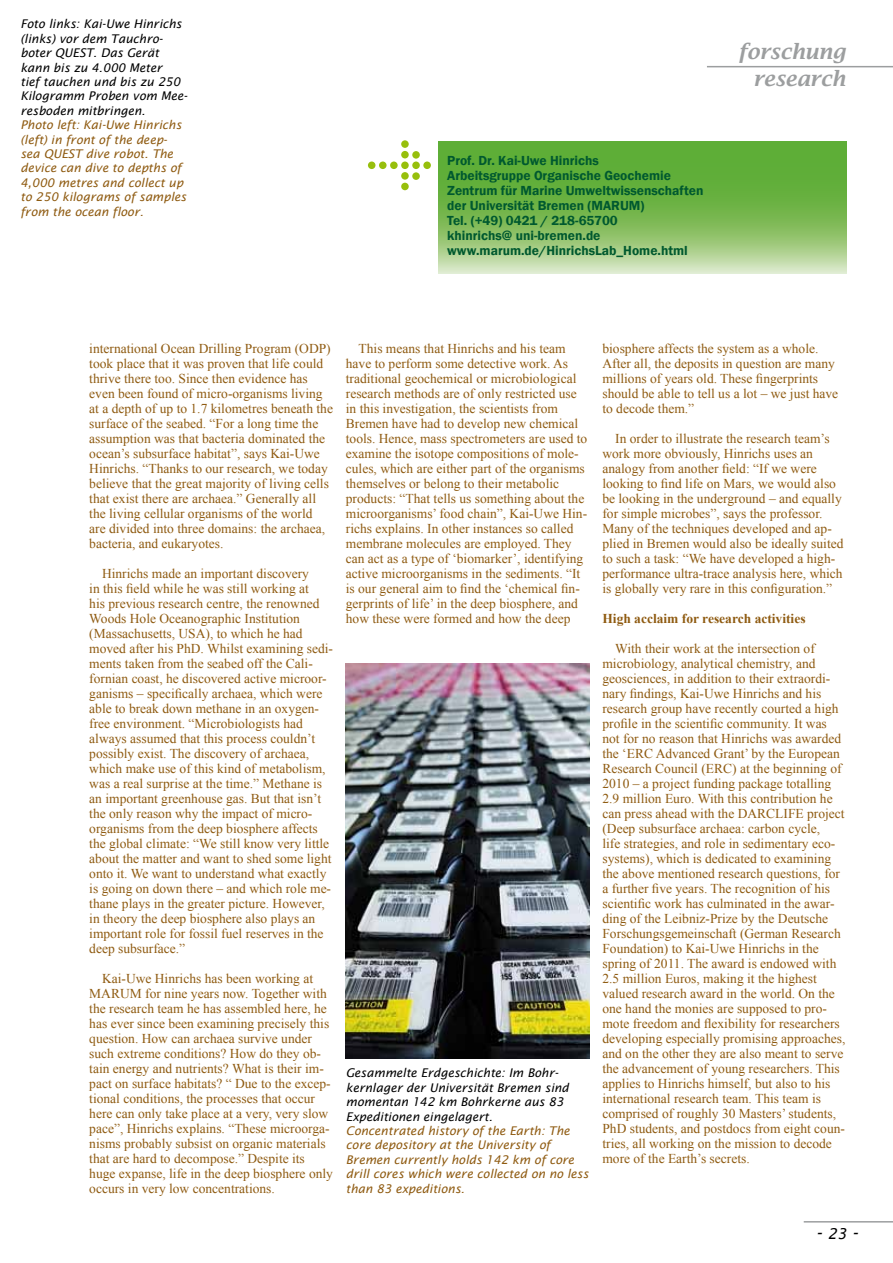
<style>
.page{position:relative;width:893px;height:1263px;background:#fff}
.page>*{position:absolute;margin:0;border:0;box-sizing:border-box;transform-origin:0 0}
.t1{font:italic 600 21px/27px "Lucida Bright";color:#9c9e9f;text-align:right}
.t2{font:italic 18px "Lucida Sans";color:#000}
.t3{font:13.5px/15px "Times New Roman";color:#8f5b11}
.t4{font:600 13.5px/15px "Franklin Gothic";color:#00592f}
.t5{font:700 13.5px "Times New Roman";color:#8f5b11}
.t6{font:italic 12px/14.4px "Lucida Sans";color:#8f5b11}
.t7{font:italic 12px/14.4px "Lucida Sans";color:#000}
.s1{font-size:15px}
</style>
<div class="page">
<hr style="left:804px;top:1221px;width:89px;height:1px;background:#9c9e9f">
<svg style="left:439px;top:141px;width:407px;height:133px;background:#80bc5c"></svg>
<div style="left:412px;top:162px;width:8px;height:7px;background:#97bf0d;border-radius:50%"></div>
<div style="left:390px;top:162px;width:8px;height:7px;background:#97bf0d;border-radius:50%"></div>
<div style="left:379px;top:162px;width:8px;height:7px;background:#97bf0d;border-radius:50%"></div>
<div style="left:368px;top:162px;width:7px;height:7px;background:#97bf0d;border-radius:50%"></div>
<div style="left:423px;top:162px;width:8px;height:7px;background:#97bf0d;border-radius:50%"></div>
<div style="left:412px;top:172px;width:8px;height:8px;background:#97bf0d;border-radius:50%"></div>
<div style="left:412px;top:151px;width:8px;height:8px;background:#97bf0d;border-radius:50%"></div>
<div style="left:401px;top:162px;width:8px;height:7px;background:#97bf0d;border-radius:50%"></div>
<div style="left:401px;top:183px;width:8px;height:7px;background:#97bf0d;border-radius:50%"></div>
<div style="left:401px;top:172px;width:8px;height:8px;background:#97bf0d;border-radius:50%"></div>
<div style="left:401px;top:140px;width:8px;height:8px;background:#97bf0d;border-radius:50%"></div>
<div style="left:401px;top:151px;width:8px;height:7px;background:#97bf0d;border-radius:50%"></div>
<hr style="left:707px;top:66px;width:186px;height:1px;background:#9c9e9f">
<img style="left:346px;top:663px;width:244px;height:396px">
<p class="t7" style="left:20px;top:17px;width:168px">Foto links: Kai-Uwe Hinrichs (links) vor dem Tauchro&shy;boter QUEST. Das Gerät kann bis zu 4.000 Meter<br>tief tauchen und bis zu 250<br>Kilogramm Proben vom Mee&shy;resboden mitbringen.</p>
<p class="t6" style="left:20px;top:118px;width:168px">Photo left: Kai-Uwe Hinrichs (left) in front of the deep&shy;sea QUEST dive robot. The device can dive to depths of<br>4,000 metres and collect up to 250 kilograms of samples from the ocean floor.</p>
<p class="t4" style="left:447px;top:153px;width:258px">Prof. Dr. Kai-Uwe Hinrichs<br>Arbeitsgruppe Organische Geochemie Zentrum für Marine Umweltwissenschaften der Universität Bremen (MARUM)<br>Tel. (+49) 0421 / 218-65700<br>khinrichs@ uni-bremen.de www.marum.de/HinrichsLab_Home.html</p>
<h1 class="t1" style="left:738px;top:38px;width:109px">forschung research</h1>
<p class="t3" style="left:89px;top:340px;width:245px">international Ocean Drilling Program (ODP) took place that it was proven that life could thrive there too. Since then evidence has even been found of micro-organisms living at a depth of up to 1.7 kilometres beneath the surface of the seabed. “For a long time the assumption was that bacteria dominated the ocean’s subsurface habitat”, says Kai-Uwe Hinrichs. “Thanks to our research, we today believe that the great majority of living cells that exist there are archaea.” Generally all the living cellular organisms of the world<br>are divided into three domains: the archaea, bacteria, and eukaryotes.</p>
<p class="t3" style="left:89px;top:565px;width:245px;text-indent:13px">Hinrichs made an important discovery<br>in this field while he was still working at<br>his previous research centre, the renowned Woods Hole Oceanographic Institution (Massachusetts, USA), to which he had moved after his PhD. Whilst examining sedi&shy;ments taken from the seabed off the Cali&shy;fornian coast, he discovered active microor&shy;ganisms – specifically archaea, which were able to break down methane in an oxygen&shy;free environment. “Microbiologists had always assumed that this process couldn’t possibly exist. The discovery of archaea, which make use of this kind of metabolism, was a real surprise at the time.” Methane is an important greenhouse gas. But that isn’t the only reason why the impact of micro&shy;organisms from the deep biosphere affects the global climate: “We still know very little about the matter and want to shed some light onto it. We want to understand what exactly is going on down there – and which role me&shy;thane plays in the greater picture. However, in theory the deep biosphere also plays an important role for fossil fuel reserves in the deep subsurface.”</p>
<p class="t3" style="left:89px;top:970px;width:245px;text-indent:13px">Kai-Uwe Hinrichs has been working at MARUM for nine years now. Together with the research team he has assembled here, he has ever since been examining precisely this question. How can archaea survive under such extreme conditions? How do they ob&shy;tain energy and nutrients? What is their im&shy;pact on surface habitats? “ Due to the excep&shy;tional conditions, the processes that occur here can only take place at a very, very slow pace”, Hinrichs explains. “These microorga&shy;nisms probably subsist on organic materials that are hard to decompose.” Despite its huge expanse, life in the deep biosphere only occurs in very low concentrations.</p>
<p class="t3" style="left:346px;top:341px;width:243px;text-indent:13px">This means that Hinrichs and his team have to perform some detective work. As traditional geochemical or microbiological research methods are of only restricted use in this investigation, the scientists from Bremen have had to develop new chemical tools. Hence, mass spectrometers are used to examine the isotope compositions of mole&shy;cules, which are either part of the organisms themselves or belong to their metabolic products: “That tells us something about the microorganisms’ food chain”, Kai-Uwe Hin&shy;richs explains. In other instances so called membrane molecules are employed. They can act as a type of ‘biomarker’, identifying active microorganisms in the sediments. “It is our general aim to find the ‘chemical fin&shy;gerprints of life’ in the deep biosphere, and how these were formed and how the deep</p>
<p class="t3" style="left:602px;top:340px;width:237px">biosphere affects the system as a whole.<br>After all, the deposits in question are many millions of years old. These fingerprints should be able to tell us a lot – we just have to decode them.”</p>
<p class="t3" style="left:602px;top:430px;width:243px;text-indent:13px">In order to illustrate the research team’s work more obviously, Hinrichs uses an analogy from another field: “If we were looking to find life on Mars, we would also be looking in the underground – and equally for simple microbes”, says the professor.<br>Many of the techniques developed and ap&shy;plied in Bremen would also be ideally suited to such a task: “We have developed a high&shy;performance ultra-trace analysis here, which is globally very rare in this configuration.”</p>
<p class="t5" style="left:602px;top:609px;width:205px">High acclaim for research activities</p>
<p class="t3" style="left:602px;top:640px;width:244px;text-indent:13px">With their work at the intersection of microbiology, analytical chemistry, and geosciences, in addition to their extraordi&shy;nary findings, Kai-Uwe Hinrichs and his research group have recently courted a high profile in the scientific community. It was not for no reason that Hinrichs was awarded the ‘ERC Advanced Grant’ by the European Research Council (ERC) at the beginning of 2010 – a project funding package totalling 2.9 million Euro. With this contribution he can press ahead with the DARCLIFE project (Deep subsurface archaea: carbon cycle,<br>life strategies, and role in sedimentary eco&shy;systems), which is dedicated to examining the above mentioned research questions, for a further five years. The recognition of his scientific work has culminated in the awar&shy;ding of the Leibniz-Prize by the Deutsche Forschungsgemeinschaft (German Research Foundation) to Kai-Uwe Hinrichs in the spring of 2011. The award is endowed with 2.5 million Euros, making it the highest valued research award in the world. On the one hand the monies are supposed to pro&shy;mote freedom and flexibility for researchers developing especially promising approaches, and on the other they are also meant to serve the advancement of young researchers. This applies to Hinrichs himself, but also to his international research team. This team is comprised of roughly 30 Masters’ students, PhD students, and postdocs from eight coun&shy;tries, all working on the mission to decode more of the Earth’s secrets.</p>
<p class="t7" style="left:346px;top:1066px;width:225px">Gesammelte Erdgeschichte: Im Bohr&shy;kernlager der Universität Bremen sind momentan 142 km Bohrkerne aus 83<br>Expeditionen eingelagert.</p>
<p class="t6" style="left:346px;top:1123px;width:244px">Concentrated history of the Earth: The core depository at the University of Bremen currently holds 142 km of core drill cores which were collected on no less than 83 expeditions.</p>
<h2 class="t2" style="left:816px;top:1222px;width:43px">- <span class="s1">23</span> -</h2>
</div>
